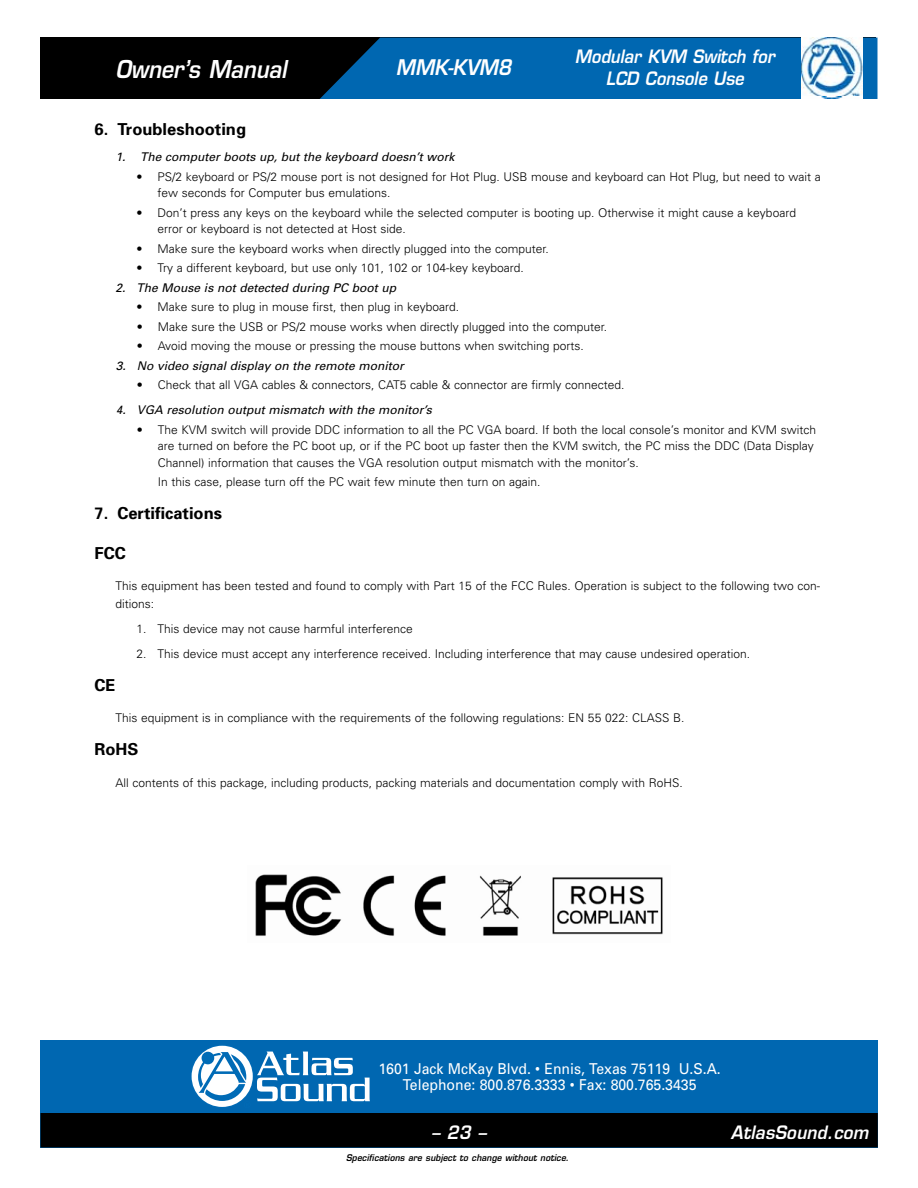
<style>
.page{position:relative;width:918px;height:1188px;background:#fff}
.page>*{position:absolute;margin:0;border:0;box-sizing:border-box;transform-origin:0 0}
.t1{font:italic 600 24px "Eurostile";color:#fff;scale:.9 1}
.t2{font:italic 600 21px "Eurostile";color:#fff;scale:.9 1}
.t3{font:italic 600 18px/21.8px "Eurostile";color:#fff;text-align:center;scale:.9 1}
.t4{font:italic 600 18px "Eurostile";color:#fff;scale:.94 1}
.t5{font:700 16.5px "Univers";color:#000}
.t6{font:15px/16.5px "Univers";color:#fff;text-align:center;scale:.94 1}
.t7{font:300 12px/16.5px "Univers";color:#000}
.t8{font:italic 12px "Univers";color:#000}
.t9{font:italic 600 9px "Eurostile";letter-spacing:.015em;color:#000;scale:.94 1}
</style>
<div class="page">
<div style="left:41px;top:1040px;width:837px;height:108px;background:#0067b1"></div>
<div style="left:40px;top:1113px;width:838px;height:35px;background:#000"></div>
<div style="left:41px;top:38px;width:835px;height:61px;background:#000"></div>
<div style="left:320px;top:38px;width:558px;height:61px;background:#0067b1"></div>
<img style="left:801px;top:38px;width:62px;height:61px">
<svg style="left:191px;top:1045px;width:179px;height:62px"></svg>
<img style="left:255px;top:874px;width:408px;height:62px">
<h1 class="t1" style="left:115px;top:54px;width:192px">Owner’s Manual</h1>
<h2 class="t2" style="left:396px;top:54px;width:130px">MMK-KVM8</h2>
<h3 class="t3" style="left:575px;top:45px;width:223px">Modular KVM Switch for<br>LCD Console Use</h3>
<h3 class="t5" style="left:94px;top:119px;width:153px">6. Troubleshooting</h3>
<p class="t8" style="left:116px;top:150px;width:340px">1. The computer boots up, but the keyboard doesn’t work</p>
<p class="t7" style="left:158px;top:168px;width:665px;text-indent:-21px">• PS/2 keyboard or PS/2 mouse port is not designed for Hot Plug. USB mouse and keyboard can Hot Plug, but need to wait a few seconds for Computer bus emulations.</p>
<p class="t7" style="left:158px;top:204px;width:640px;text-indent:-21px">• Don’t press any keys on the keyboard while the selected computer is booting up. Otherwise it might cause a keyboard error or keyboard is not detected at Host side.</p>
<p class="t7" style="left:137px;top:240px;width:414px">• Make sure the keyboard works when directly plugged into the computer.</p>
<p class="t7" style="left:137px;top:259px;width:389px">• Try a different keyboard, but use only 101, 102 or 104-key keyboard.</p>
<p class="t8" style="left:116px;top:280px;width:282px">2. The Mouse is not detected during PC boot up</p>
<p class="t7" style="left:137px;top:298px;width:324px">• Make sure to plug in mouse first, then plug in keyboard.</p>
<p class="t7" style="left:137px;top:318px;width:472px">• Make sure the USB or PS/2 mouse works when directly plugged into the computer.</p>
<p class="t7" style="left:137px;top:337px;width:449px">• Avoid moving the mouse or pressing the mouse buttons when switching ports.</p>
<p class="t8" style="left:116px;top:358px;width:290px">3. No video signal display on the remote monitor</p>
<p class="t7" style="left:137px;top:376px;width:489px">• Check that all VGA cables &amp; connectors, CAT5 cable &amp; connector are firmly connected.</p>
<p class="t8" style="left:116px;top:402px;width:318px">4. VGA resolution output mismatch with the monitor’s</p>
<p class="t7" style="left:158px;top:421px;width:660px;text-indent:-21px">• The KVM switch will provide DDC information to all the PC VGA board. If both the local console’s monitor and KVM switch are turned on before the PC boot up, or if the PC boot up faster then the KVM switch, the PC miss the DDC (Data Display<br>Channel) information that causes the VGA resolution output mismatch with the monitor’s.</p>
<p class="t7" style="left:158px;top:473px;width:384px">In this case, please turn off the PC wait few minute then turn on again.</p>
<h3 class="t5" style="left:94px;top:503px;width:129px">7. Certifications</h3>
<h3 class="t5" style="left:94px;top:542px;width:33px">FCC</h3>
<p class="t7" style="left:116px;top:577px;width:706px;line-height:18px">This equipment has been tested and found to comply with Part 15 of the FCC Rules. Operation is subject to the following two con&shy;ditions:</p>
<p class="t7" style="left:137px;top:620px;width:278px">1. This device may not cause harmful interference</p>
<p class="t7" style="left:137px;top:645px;width:615px">2. This device must accept any interference received. Including interference that may cause undesired operation.</p>
<h3 class="t5" style="left:94px;top:674px;width:23px">CE</h3>
<p class="t7" style="left:116px;top:709px;width:570px">This equipment is in compliance with the requirements of the following regulations: EN 55 022: CLASS B.</p>
<h3 class="t5" style="left:94px;top:739px;width:46px">RoHS</h3>
<p class="t7" style="left:116px;top:774px;width:569px">All contents of this package, including products, packing materials and documentation comply with RoHS.</p>
<p class="t6" style="left:379px;top:1060px;width:366px">1601 Jack McKay Blvd. • Ennis, Texas 75119 U.S.A.<br>Telephone: 800.876.3333 • Fax: 800.765.3435</p>
<h3 class="t4" style="left:431px;top:1121px;width:60px">– 23 –</h3>
<h3 class="t4" style="left:731px;top:1121px;width:148px">AtlasSound.com</h3>
<p class="t9" style="left:346px;top:1152px;width:239px">Specifications are subject to change without notice.</p>
</div>
